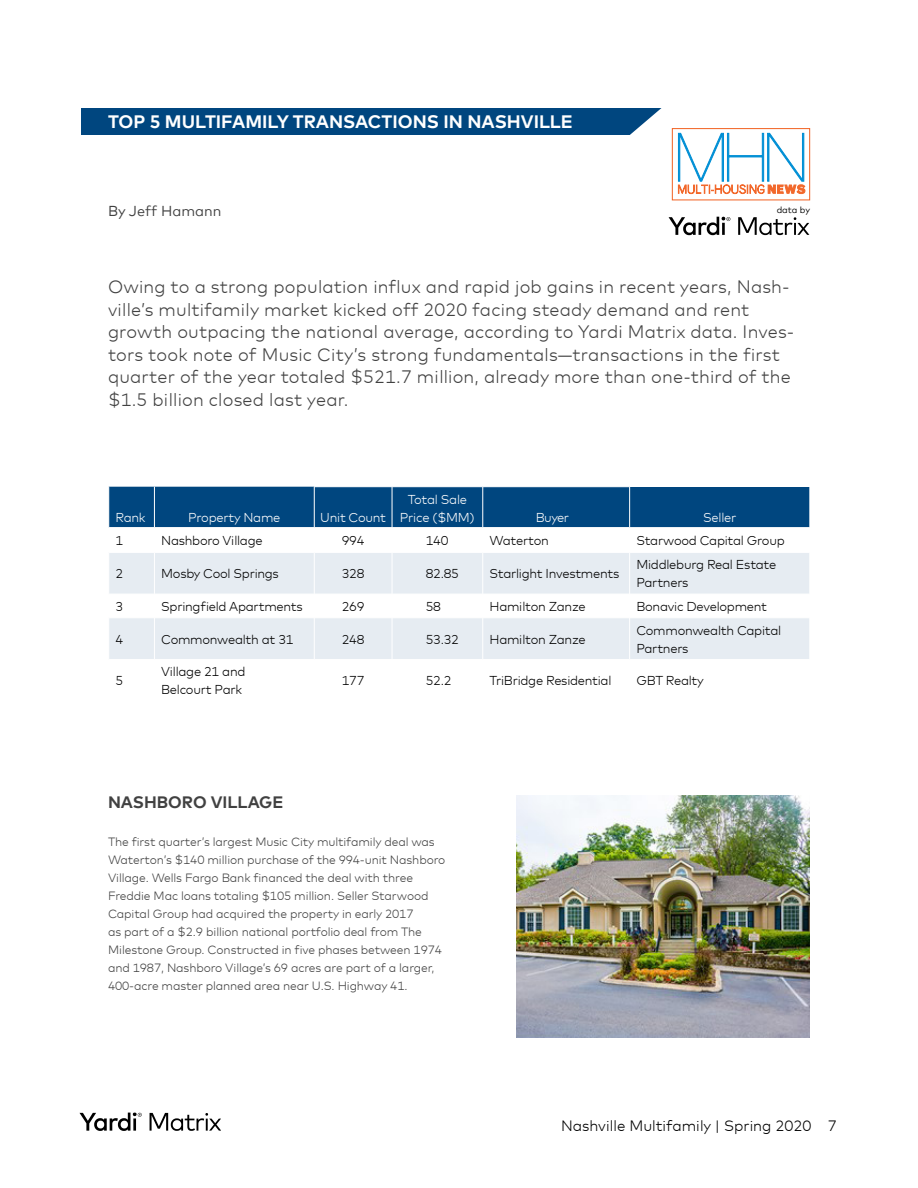
<style>
.page{position:relative;width:918px;height:1188px;background:#fff}
.page>*{position:absolute;margin:0;border:0;box-sizing:border-box;transform-origin:0 0}
.t1{font:300 18px/22.5px "Mark Offc Pro";letter-spacing:.01em;color:#414141}
.t2{font:700 18px "Mark Offc Pro";color:#fff}
.t3{font:700 16.5px "Mark Offc Pro";color:#414141}
.t4{font:300 15px "Mark Offc Pro";color:#000}
.t5{font:14.4px "Mark Offc Pro";color:#414141}
.t6{font:300 12.9px/18px "Mark Offc Pro";letter-spacing:-.02em;color:#000}
.t7{font:300 12.9px/18px "Mark Offc Pro";letter-spacing:-.02em;color:#fff;text-align:center}
.t8{font:300 12px/18px "Mark Offc Pro";letter-spacing:-.01em;color:#414141}
.t9{font:9px "Mark Offc Pro";color:#000}
</style>
<div class="page">
<svg style="left:80px;top:1112px;width:62px;height:19px"></svg>
<svg style="left:150px;top:1113px;width:71px;height:18px"></svg>
<svg style="left:669px;top:217px;width:61px;height:18px"></svg>
<svg style="left:738px;top:217px;width:71px;height:18px"></svg>
<div style="left:672px;top:128px;width:138px;height:72px;border:1px solid #f2682b"></div>
<svg style="left:678px;top:132px;width:127px;height:62px"></svg>
<div style="left:630px;top:487px;width:180px;height:41px;background:#00467f"></div>
<svg style="left:109px;top:553px;width:700px;height:106px;fill:#e6ecf2"></svg>
<hr style="left:155px;top:594px;width:159px;height:1px;background:#fff">
<hr style="left:314px;top:594px;width:78px;height:1px;background:#fff">
<hr style="left:630px;top:594px;width:180px;height:1px;background:#fff">
<hr style="left:155px;top:618px;width:159px;height:1px;background:#fff">
<hr style="left:314px;top:618px;width:78px;height:1px;background:#fff">
<hr style="left:630px;top:618px;width:180px;height:1px;background:#fff">
<hr style="left:314px;top:553px;width:1px;height:41px;background:#fff">
<svg style="left:314px;top:595px;width:1px;height:23px"></svg>
<hr style="left:314px;top:618px;width:1px;height:41px;background:#fff">
<hr style="left:629px;top:527px;width:181px;height:1px;background:#fff">
<hr style="left:392px;top:553px;width:1px;height:41px;background:#fff">
<hr style="left:392px;top:594px;width:91px;height:1px;background:#fff">
<svg style="left:392px;top:595px;width:1px;height:23px"></svg>
<hr style="left:392px;top:618px;width:91px;height:1px;background:#fff">
<hr style="left:392px;top:618px;width:1px;height:41px;background:#fff">
<hr style="left:483px;top:618px;width:146px;height:1px;background:#fff">
<hr style="left:483px;top:594px;width:146px;height:1px;background:#fff">
<hr style="left:154px;top:553px;width:1px;height:41px;background:#fff">
<hr style="left:109px;top:594px;width:46px;height:1px;background:#fff">
<svg style="left:154px;top:595px;width:1px;height:23px"></svg>
<hr style="left:109px;top:618px;width:46px;height:1px;background:#fff">
<hr style="left:154px;top:618px;width:1px;height:41px;background:#fff">
<hr style="left:629px;top:552px;width:1px;height:42px;background:#fff">
<svg style="left:629px;top:594px;width:1px;height:24px"></svg>
<hr style="left:629px;top:618px;width:1px;height:41px;background:#fff">
<div style="left:108px;top:487px;width:522px;height:41px;background:#00467f"></div>
<hr style="left:483px;top:552px;width:1px;height:42px;background:#fff">
<svg style="left:483px;top:595px;width:1px;height:23px"></svg>
<hr style="left:483px;top:618px;width:1px;height:41px;background:#fff">
<div style="left:81px;top:108px;width:581px;height:27px;background:#00467f"></div>
<img style="left:516px;top:796px;width:294px;height:242px">
<h1 class="t2" style="left:108px;top:108px;width:466px">TOP 5 MULTIFAMILY TRANSACTIONS IN NASHVILLE</h1>
<p class="t5" style="left:108px;top:200px;width:115px">By Jeff Hamann</p>
<p class="t9" style="left:777px;top:203px;width:35px">data by</p>
<p class="t1" style="left:108px;top:274px;width:688px">Owing to a strong population influx and rapid job gains in recent years, Nash&shy;ville’s multifamily market kicked off 2020 facing steady demand and rent growth outpacing the national average, according to Yardi Matrix data. Inves&shy;tors took note of Music City’s strong fundamentals—transactions in the first quarter of the year totaled $521.7 million, already more than one-third of the $1.5 billion closed last year.</p>
<p class="t7" style="left:115px;top:507px;width:32px">Rank</p>
<p class="t7" style="left:188px;top:507px;width:94px">Property Name</p>
<p class="t7" style="left:320px;top:507px;width:67px">Unit Count</p>
<p class="t7" style="left:400px;top:489px;width:76px">Total Sale<br>Price ($MM)</p>
<p class="t7" style="left:536px;top:507px;width:35px">Buyer</p>
<p class="t7" style="left:703px;top:507px;width:35px">Seller</p>
<p class="t6" style="left:115px;top:531px;width:9px">1</p>
<p class="t6" style="left:161px;top:531px;width:103px">Nashboro Village</p>
<p class="t6" style="left:342px;top:531px;width:24px">994</p>
<p class="t6" style="left:426px;top:531px;width:24px">140</p>
<p class="t6" style="left:490px;top:531px;width:61px">Waterton</p>
<p class="t6" style="left:636px;top:531px;width:150px">Starwood Capital Group</p>
<p class="t6" style="left:115px;top:564px;width:9px">2</p>
<p class="t6" style="left:161px;top:564px;width:119px">Mosby Cool Springs</p>
<p class="t6" style="left:342px;top:564px;width:24px">328</p>
<p class="t6" style="left:426px;top:564px;width:35px">82.85</p>
<p class="t6" style="left:490px;top:564px;width:131px">Starlight Investments</p>
<p class="t6" style="left:636px;top:555px;width:142px">Middleburg Real Estate<br>Partners</p>
<p class="t6" style="left:115px;top:596px;width:9px">3</p>
<p class="t6" style="left:161px;top:596px;width:143px">Springfield Apartments</p>
<p class="t6" style="left:342px;top:596px;width:24px">269</p>
<p class="t6" style="left:426px;top:596px;width:17px">58</p>
<p class="t6" style="left:490px;top:596px;width:98px">Hamilton Zanze</p>
<p class="t6" style="left:636px;top:596px;width:132px">Bonavic Development</p>
<p class="t6" style="left:115px;top:629px;width:9px">4</p>
<p class="t6" style="left:161px;top:629px;width:134px">Commonwealth at 31</p>
<p class="t6" style="left:342px;top:629px;width:24px">248</p>
<p class="t6" style="left:426px;top:629px;width:35px">53.32</p>
<p class="t6" style="left:490px;top:629px;width:98px">Hamilton Zanze</p>
<p class="t6" style="left:636px;top:620px;width:146px">Commonwealth Capital<br>Partners</p>
<p class="t6" style="left:115px;top:671px;width:9px">5</p>
<p class="t6" style="left:161px;top:662px;width:86px">Village 21 and<br>Belcourt Park</p>
<p class="t6" style="left:342px;top:671px;width:24px">177</p>
<p class="t6" style="left:426px;top:671px;width:27px">52.2</p>
<p class="t6" style="left:490px;top:671px;width:123px">TriBridge Residential</p>
<p class="t6" style="left:636px;top:671px;width:69px">GBT Realty</p>
<h2 class="t3" style="left:108px;top:790px;width:177px">NASHBORO VILLAGE</h2>
<p class="t8" style="left:108px;top:832px;width:339px">The first quarter’s largest Music City multifamily deal was Waterton’s $140 million purchase of the 994-unit Nashboro Village. Wells Fargo Bank financed the deal with three Freddie Mac loans totaling $105 million. Seller Starwood Capital Group had acquired the property in early 2017<br>as part of a $2.9 billion national portfolio deal from The Milestone Group. Constructed in five phases between 1974 and 1987, Nashboro Village’s 69 acres are part of a larger, 400-acre master planned area near U.S. Highway 41.</p>
<p class="t4" style="left:561px;top:1115px;width:277px">Nashville Multifamily | Spring 2020 7</p>
</div>
